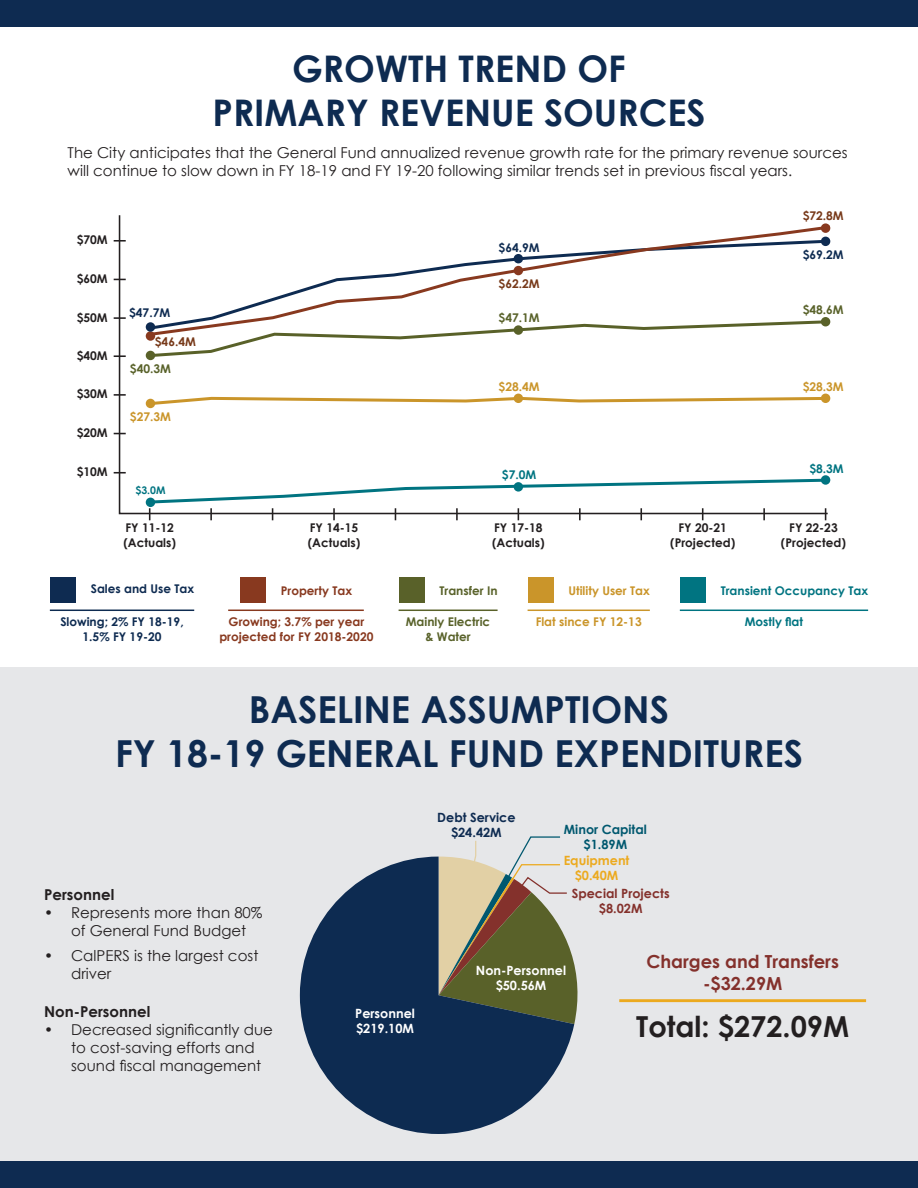
<style>
.page{position:relative;width:918px;height:1188px;background:#fff}
.page>*{position:absolute;margin:0;border:0;box-sizing:border-box;transform-origin:0 0}
.t1{font:700 37.2px/44.7px "Century Gothic";color:#0e2b51;text-align:center}
.t2{font:700 36.75px/44px "Century Gothic";color:#0e2b51;text-align:center}
.t3{font:700 28.95px "Century Gothic";color:#231f20}
.t4{font:700 18px/21.6px "Century Gothic";color:#84312c;text-align:center}
.t5{font:15px/18px "Century Gothic";color:#231f20}
.t6{font:700 15px "Century Gothic";color:#231f20}
.t7{font:700 12.75px/15.3px "Century Gothic";color:#fff}
.t8{font:700 12.75px/15.3px "Century Gothic";color:#84312c;text-align:center}
.t9{font:700 12.75px/15.3px "Century Gothic";color:#00586f;text-align:center}
.t10{font:700 12.75px/15.3px "Century Gothic";color:#0e2b51;text-align:center}
.t11{font:700 12.75px/15.3px "Century Gothic";color:#ecaa1f;text-align:center}
.t12{font:700 12px/14.4px "Century Gothic";color:#231f20}
.t13{font:700 12px/14.4px "Century Gothic";color:#0e2b51;text-align:center}
.t14{font:700 12px/14.4px "Century Gothic";color:#88391f;text-align:center}
.t15{font:700 12px "Century Gothic";color:#ca952a}
.t16{font:700 12px/14.4px "Century Gothic";color:#59622a;text-align:center}
.t17{font:700 12px "Century Gothic";color:#007481}
.t18{font:700 12px "Century Gothic";color:#773919}
.t19{font:700 10.5px "Century Gothic";color:#007481}
</style>
<div class="page">
<div style="left:0;top:668px;width:918px;height:520px;background:#e6e7e9"></div>
<div style="left:0;top:0;width:918px;height:27px;background:#0e2b51"></div>
<div style="left:0;top:1161px;width:918px;height:27px;background:#0e2b51"></div>
<hr style="left:917px;top:504px;width:1px;height:385px;background:#e6e7e9">
<svg style="left:118px;top:215px;width:711px;height:300px"></svg>
<svg style="left:147px;top:224px;width:684px;height:95px"></svg>
<svg style="left:147px;top:319px;width:684px;height:40px"></svg>
<svg style="left:147px;top:395px;width:684px;height:12px"></svg>
<svg style="left:147px;top:477px;width:684px;height:43px"></svg>
<svg style="left:114px;top:472px;width:12px;height:2px"></svg>
<svg style="left:114px;top:433px;width:12px;height:1px"></svg>
<svg style="left:114px;top:394px;width:12px;height:2px"></svg>
<svg style="left:114px;top:355px;width:12px;height:2px"></svg>
<svg style="left:114px;top:317px;width:12px;height:2px"></svg>
<svg style="left:114px;top:279px;width:12px;height:1px"></svg>
<svg style="left:114px;top:240px;width:12px;height:2px"></svg>
<div style="left:514px;top:394px;width:9px;height:9px;background:#ca952a;border-radius:50%"></div>
<div style="left:146px;top:399px;width:9px;height:9px;background:#ca952a;border-radius:50%"></div>
<div style="left:514px;top:325px;width:9px;height:10px;background:#596129;border-radius:50%"></div>
<div style="left:146px;top:351px;width:9px;height:9px;background:#596129;border-radius:50%"></div>
<div style="left:514px;top:266px;width:9px;height:9px;background:#88391f;border-radius:50%"></div>
<div style="left:146px;top:331px;width:9px;height:10px;background:#88391f;border-radius:50%"></div>
<div style="left:514px;top:254px;width:9px;height:9px;background:#0e2b51;border-radius:50%"></div>
<div style="left:146px;top:322px;width:9px;height:10px;background:#0e2b51;border-radius:50%"></div>
<div style="left:514px;top:482px;width:9px;height:10px;background:#007481;border-radius:50%"></div>
<div style="left:146px;top:498px;width:9px;height:9px;background:#007481;border-radius:50%"></div>
<div style="left:821px;top:475px;width:9px;height:10px;background:#007481;border-radius:50%"></div>
<div style="left:821px;top:394px;width:9px;height:9px;background:#ca952a;border-radius:50%"></div>
<div style="left:821px;top:317px;width:9px;height:9px;background:#596129;border-radius:50%"></div>
<div style="left:821px;top:237px;width:9px;height:9px;background:#0e2b51;border-radius:50%"></div>
<div style="left:821px;top:223px;width:9px;height:10px;background:#88391f;border-radius:50%"></div>
<div style="left:50px;top:577px;width:26px;height:26px;background:#0e2b51"></div>
<hr style="left:50px;top:610px;width:144px;height:1px;background:#0e2b51">
<div style="left:240px;top:577px;width:26px;height:26px;background:#88391f"></div>
<hr style="left:228px;top:610px;width:136px;height:1px;background:#88391f">
<div style="left:399px;top:577px;width:26px;height:26px;background:#596129"></div>
<hr style="left:399px;top:610px;width:99px;height:1px;background:#596129">
<div style="left:528px;top:577px;width:26px;height:26px;background:#ca952a"></div>
<hr style="left:528px;top:610px;width:122px;height:1px;background:#ca952a">
<div style="left:680px;top:577px;width:26px;height:26px;background:#007481"></div>
<hr style="left:680px;top:610px;width:188px;height:1px;background:#007481">
<svg style="left:300px;top:857px;width:274px;height:277px;fill:#0d2b51"></svg>
<svg style="left:439px;top:836px;width:139px;height:188px"></svg>
<hr style="left:619px;top:999px;width:247px;height:3px;background:#ecaa1f">
<h2 class="t2" style="left:213px;top:45px;width:494px">GROWTH TREND OF<br>PRIMARY REVENUE SOURCES</h2>
<p class="t5" style="left:68px;top:144px;width:782px">The City anticipates that the General Fund annualized revenue growth rate for the primary revenue sources will continue to slow down in FY 18-19 and FY 19-20 following similar trends set in previous fiscal years.</p>
<p class="t12" style="left:77px;top:232px;width:32px">$70M</p>
<p class="t12" style="left:77px;top:271px;width:32px">$60M</p>
<p class="t12" style="left:77px;top:310px;width:32px">$50M</p>
<p class="t12" style="left:77px;top:348px;width:32px">$40M</p>
<p class="t12" style="left:77px;top:386px;width:32px">$30M</p>
<p class="t12" style="left:77px;top:425px;width:32px">$20M</p>
<p class="t12" style="left:77px;top:464px;width:32px">$10M</p>
<p class="t13" style="left:499px;top:240px;width:43px">$64.9M</p>
<p class="t18" style="left:499px;top:275px;width:43px">$62.2M</p>
<p class="t18" style="left:803px;top:206px;width:43px">$72.8M</p>
<p class="t13" style="left:803px;top:247px;width:43px">$69.2M</p>
<p class="t13" style="left:129px;top:305px;width:43px">$47.7M</p>
<p class="t16" style="left:803px;top:302px;width:43px">$48.6M</p>
<p class="t16" style="left:499px;top:310px;width:43px">$47.1M</p>
<p class="t18" style="left:155px;top:333px;width:43px">$46.4M</p>
<p class="t16" style="left:130px;top:361px;width:43px">$40.3M</p>
<p class="t15" style="left:130px;top:408px;width:43px">$27.3M</p>
<p class="t19" style="left:135px;top:482px;width:32px">$3.0M</p>
<p class="t15" style="left:499px;top:378px;width:43px">$28.4M</p>
<p class="t15" style="left:803px;top:378px;width:43px">$28.3M</p>
<p class="t17" style="left:502px;top:466px;width:36px">$7.0M</p>
<p class="t17" style="left:809px;top:459px;width:36px">$8.3M</p>
<p class="t12" style="left:123px;top:520px;width:54px">FY 11-12 (Actuals)</p>
<p class="t12" style="left:492px;top:520px;width:54px">FY 17-18 (Actuals)</p>
<p class="t12" style="left:308px;top:520px;width:54px">FY 14-15 (Actuals)</p>
<p class="t12" style="left:670px;top:520px;width:67px;text-align:center">FY 20-21 (Projected)</p>
<p class="t12" style="left:781px;top:520px;width:67px;text-align:center">FY 22-23 (Projected)</p>
<p class="t13" style="left:91px;top:581px;width:105px">Sales and Use Tax</p>
<p class="t13" style="left:60px;top:614px;width:125px">Slowing; 2% FY 18-19,<br>1.5% FY 19-20</p>
<p class="t14" style="left:281px;top:583px;width:73px">Property Tax</p>
<p class="t14" style="left:219px;top:614px;width:156px">Growing; 3.7% per year projected for FY 2018-2020</p>
<p class="t16" style="left:440px;top:583px;width:60px">Transfer In</p>
<p class="t16" style="left:406px;top:614px;width:86px">Mainly Electric &amp; Water</p>
<p class="t15" style="left:569px;top:581px;width:83px">Utility User Tax</p>
<p class="t15" style="left:536px;top:613px;width:108px">Flat since FY 12-13</p>
<p class="t17" style="left:721px;top:581px;width:149px">Transient Occupancy Tax</p>
<p class="t17" style="left:745px;top:613px;width:60px">Mostly flat</p>
<h1 class="t1" style="left:115px;top:685px;width:689px">BASELINE ASSUMPTIONS<br>FY 18-19 GENERAL FUND EXPENDITURES</h1>
<p class="t6" style="left:44px;top:883px;width:72px">Personnel</p>
<p class="t5" style="left:71px;top:903px;width:193px;text-indent:-27px">• Represents more than 80% of General Fund Budget</p>
<p class="t5" style="left:71px;top:946px;width:189px;text-indent:-27px">• CalPERS is the largest cost driver</p>
<p class="t6" style="left:44px;top:1000px;width:108px">Non-Personnel</p>
<p class="t5" style="left:71px;top:1020px;width:203px;text-indent:-27px">• Decreased significantly due to cost-saving efforts and sound fiscal management</p>
<p class="t7" style="left:355px;top:1005px;width:61px">Personnel $219.10M</p>
<p class="t10" style="left:437px;top:809px;width:80px">Debt Service $24.42M</p>
<p class="t9" style="left:564px;top:821px;width:85px">Minor Capital $1.89M</p>
<p class="t11" style="left:564px;top:852px;width:67px">Equipment $0.40M</p>
<p class="t8" style="left:572px;top:885px;width:99px">Special Projects $8.02M</p>
<p class="t7" style="left:476px;top:962px;width:92px;text-align:center">Non-Personnel $50.56M</p>
<p class="t4" style="left:646px;top:950px;width:194px">Charges and Transfers -$32.29M</p>
<h3 class="t3" style="left:636px;top:1005px;width:214px">Total: $272.09M</h3>
</div>
